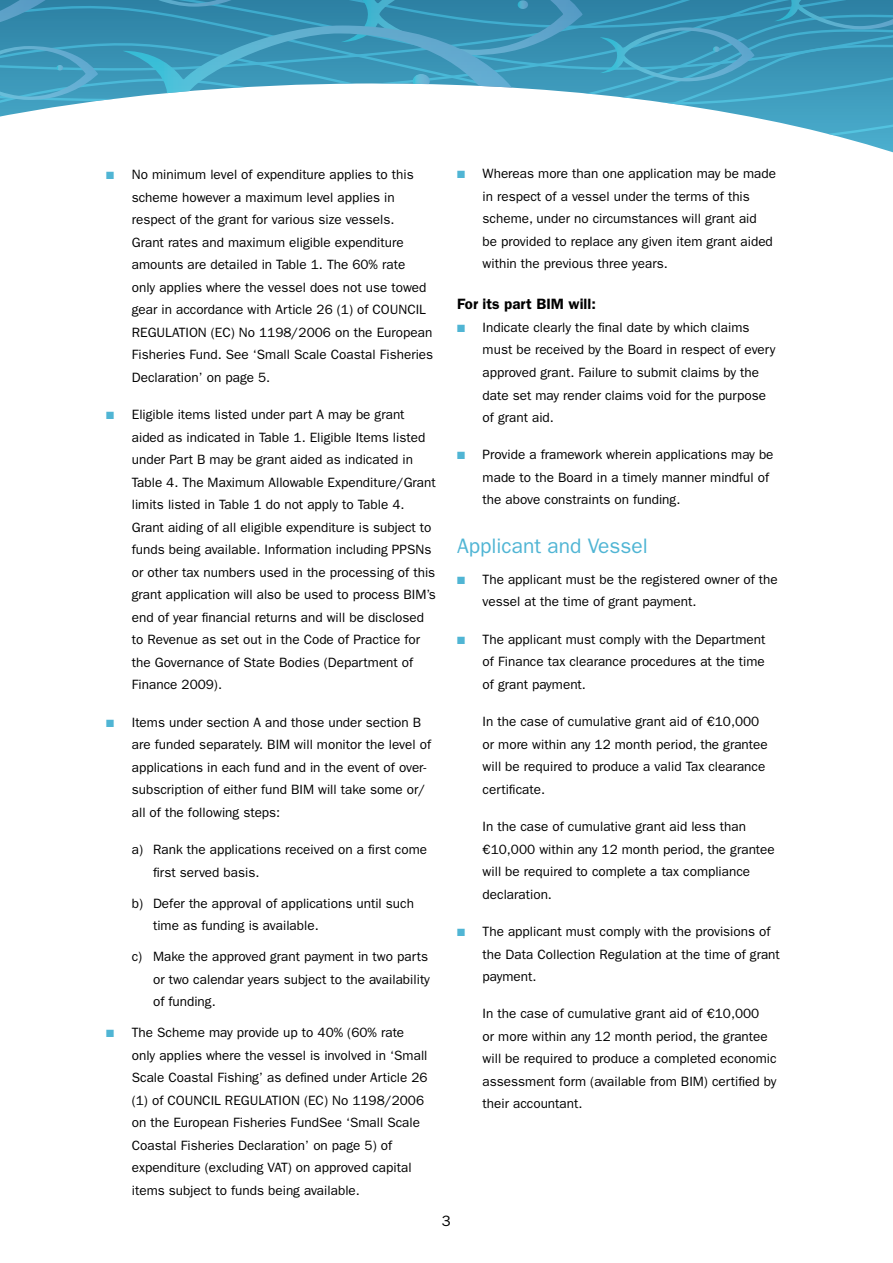
<style>
.page{position:relative;width:893px;height:1263px;background:#fff}
.page>*{position:absolute;margin:0;border:0;box-sizing:border-box;transform-origin:0 0}
.t1{font:21px "ITC Franklin Gothic Std";color:#50b5d4}
.t2{font:600 15px "ITC Franklin Gothic Std";color:#000}
.t3{font:15px "ITC Franklin Gothic Std";color:#000}
.t4{font:13.5px/22.5px "ITC Franklin Gothic Std";color:#000}
.s1{color:#50b5d4}
</style>
<div class="page">
<svg style="left:858px;top:142px;width:35px;height:11px"></svg>
<svg style="left:0;top:93px;width:893px;height:49px"></svg>
<svg style="left:98px;top:54px;width:795px;height:39px;background:#3f9bbc"></svg>
<svg style="left:0;top:0;width:893px;height:54px;background:#328bae"></svg>
<svg style="left:0;top:0;width:70px;height:35px;background:#388bae"></svg>
<svg style="left:0;top:46px;width:98px;height:54px;background:#449ec0"></svg>
<svg style="left:108px;top:0;width:155px;height:7px"></svg>
<svg style="left:341px;top:0;width:242px;height:56px;background:#378db0"></svg>
<svg style="left:123px;top:26px;width:396px;height:116px"></svg>
<svg style="left:413px;top:74px;width:17px;height:14px"></svg>
<svg style="left:600px;top:27px;width:154px;height:55px;background:#3f9abb"></svg>
<svg style="left:774px;top:0;width:119px;height:30px;background:#358fb1"></svg>
<p class="t4" style="left:132px;top:164px;width:303px;text-indent:-26px"><span class="s1">■</span> No minimum level of expenditure applies to this scheme however a maximum level applies in respect of the grant for various size vessels.<br>Grant rates and maximum eligible expenditure amounts are detailed in Table 1. The 60% rate<br>only applies where the vessel does not use towed gear in accordance with Article 26 (1) of COUNCIL REGULATION (EC) No 1198/2006 on the European Fisheries Fund. See ‘Small Scale Coastal Fisheries Declaration’ on page 5.</p>
<p class="t4" style="left:132px;top:403px;width:306px;text-indent:-26px"><span class="s1">■</span> Eligible items listed under part A may be grant aided as indicated in Table 1. Eligible Items listed under Part B may be grant aided as indicated in Table 4. The Maximum Allowable Expenditure/Grant limits listed in Table 1 do not apply to Table 4.<br>Grant aiding of all eligible expenditure is subject to funds being available. Information including PPSNs or other tax numbers used in the processing of this grant application will also be used to process BIM’s end of year financial returns and will be disclosed to Revenue as set out in the Code of Practice for the Governance of State Bodies (Department of Finance 2009).</p>
<p class="t4" style="left:132px;top:711px;width:301px;text-indent:-26px"><span class="s1">■</span> Items under section A and those under section B are funded separately. BIM will monitor the level of applications in each fund and in the event of over&shy;subscription of either fund BIM will take some or/ all of the following steps:</p>
<p class="t4" style="left:153px;top:838px;width:275px;text-indent:-21px">a) Rank the applications received on a first come first served basis.</p>
<p class="t4" style="left:153px;top:892px;width:262px;text-indent:-21px">b) Defer the approval of applications until such time as funding is available.</p>
<p class="t4" style="left:153px;top:945px;width:278px;text-indent:-21px">c) Make the approved grant payment in two parts or two calendar years subject to the availability of funding.</p>
<p class="t4" style="left:132px;top:1021px;width:297px;text-indent:-26px"><span class="s1">■</span> The Scheme may provide up to 40% (60% rate only applies where the vessel is involved in ‘Small Scale Coastal Fishing’ as defined under Article 26 (1) of COUNCIL REGULATION (EC) No 1198/2006 on the European Fisheries FundSee ‘Small Scale Coastal Fisheries Declaration’ on page 5) of expenditure (excluding VAT) on approved capital items subject to funds being available.</p>
<p class="t4" style="left:483px;top:162px;width:295px;text-indent:-26px"><span class="s1">■</span> Whereas more than one application may be made in respect of a vessel under the terms of this scheme, under no circumstances will grant aid<br>be provided to replace any given item grant aided within the previous three years.</p>
<p class="t2" style="left:457px;top:295px;width:140px">For its part BIM will:</p>
<p class="t4" style="left:483px;top:316px;width:294px;text-indent:-26px"><span class="s1">■</span> Indicate clearly the final date by which claims must be received by the Board in respect of every approved grant. Failure to submit claims by the date set may render claims void for the purpose of grant aid.</p>
<p class="t4" style="left:483px;top:444px;width:292px;text-indent:-26px"><span class="s1">■</span> Provide a framework wherein applications may be made to the Board in a timely manner mindful of the above constraints on funding.</p>
<h1 class="t1" style="left:457px;top:534px;width:192px">Applicant and Vessel</h1>
<p class="t4" style="left:483px;top:568px;width:297px;text-indent:-26px"><span class="s1">■</span> The applicant must be the registered owner of the vessel at the time of grant payment.</p>
<p class="t4" style="left:483px;top:628px;width:284px;text-align:justify;text-indent:-26px"><span class="s1">■</span> The applicant must comply with the Department of Finance tax clearance procedures at the time of grant payment.</p>
<p class="t4" style="left:483px;top:710px;width:287px">In the case of cumulative grant aid of €10,000 or more within any 12 month period, the grantee will be required to produce a valid Tax clearance certificate.</p>
<p class="t4" style="left:483px;top:815px;width:294px">In the case of cumulative grant aid less than €10,000 within any 12 month period, the grantee will be required to complete a tax compliance declaration.</p>
<p class="t4" style="left:483px;top:920px;width:299px;text-indent:-26px"><span class="s1">■</span> The applicant must comply with the provisions of the Data Collection Regulation at the time of grant payment.</p>
<p class="t4" style="left:483px;top:1003px;width:296px">In the case of cumulative grant aid of €10,000<br>or more within any 12 month period, the grantee will be required to produce a completed economic assessment form (available from BIM) certified by their accountant.</p>
<p class="t3" style="left:442px;top:1212px;width:10px">3</p>
</div>
